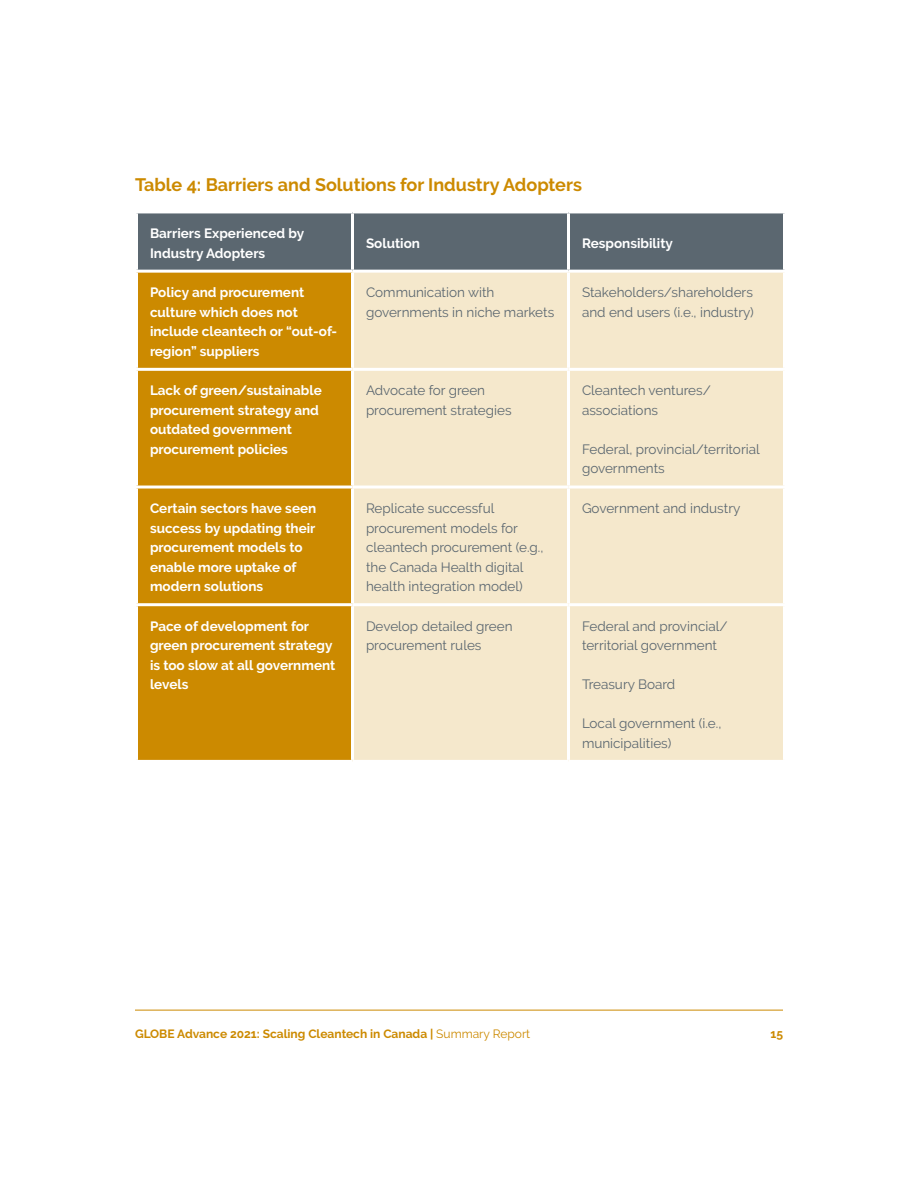
<style>
.page{position:relative;width:918px;height:1188px;background:#fff}
.page>*{position:absolute;margin:0;border:0;box-sizing:border-box;transform-origin:0 0}
.t1{font:700 18px "Raleway";color:#cc8a00}
.t2{font:13.5px/19.5px "Raleway";color:#5b6770}
.t3{font:700 13.5px/19.5px "Raleway";color:#fff}
.t4{font:700 12px "Raleway";color:#cc8a00}
.s1{font-weight:400}
</style>
<div class="page">
<hr style="left:135px;top:1010px;width:648px;height:1px;background:#cc8a00">
<div style="left:138px;top:213px;width:645px;height:57px;background:#5b6770"></div>
<div style="left:138px;top:273px;width:213px;height:487px;background:#cc8a00"></div>
<div style="left:354px;top:273px;width:429px;height:487px;background:#f5e8cc"></div>
<hr style="left:351px;top:213px;width:3px;height:57px;background:#fff">
<hr style="left:567px;top:213px;width:3px;height:57px;background:#fff">
<hr style="left:567px;top:273px;width:3px;height:95px;background:#fff">
<hr style="left:135px;top:368px;width:217px;height:3px;background:#fff">
<hr style="left:352px;top:368px;width:216px;height:3px;background:#fff">
<hr style="left:568px;top:368px;width:218px;height:3px;background:#fff">
<hr style="left:567px;top:371px;width:3px;height:115px;background:#fff">
<hr style="left:135px;top:486px;width:217px;height:3px;background:#fff">
<hr style="left:352px;top:486px;width:216px;height:3px;background:#fff">
<hr style="left:568px;top:486px;width:218px;height:3px;background:#fff">
<hr style="left:567px;top:489px;width:3px;height:114px;background:#fff">
<hr style="left:135px;top:603px;width:217px;height:3px;background:#fff">
<hr style="left:352px;top:603px;width:216px;height:3px;background:#fff">
<hr style="left:568px;top:603px;width:218px;height:3px;background:#fff">
<hr style="left:567px;top:606px;width:3px;height:154px;background:#fff">
<h1 class="t1" style="left:135px;top:174px;width:449px">Table 4: Barriers and Solutions for Industry Adopters</h1>
<p class="t3" style="left:150px;top:224px;width:156px">Barriers Experienced by<br>Industry Adopters</p>
<p class="t3" style="left:366px;top:233px;width:56px">Solution</p>
<p class="t3" style="left:582px;top:233px;width:92px">Responsibility</p>
<p class="t3" style="left:150px;top:283px;width:189px">Policy and procurement culture which does not include cleantech or “out-of&shy;region” suppliers</p>
<p class="t2" style="left:366px;top:283px;width:190px">Communication with governments in niche markets</p>
<p class="t2" style="left:582px;top:283px;width:173px">Stakeholders/shareholders and end users (i.e., industry)</p>
<p class="t3" style="left:150px;top:381px;width:173px">Lack of green/sustainable procurement strategy and outdated government procurement policies</p>
<p class="t2" style="left:366px;top:381px;width:147px">Advocate for green procurement strategies</p>
<p class="t2" style="left:582px;top:381px;width:130px">Cleantech ventures/ associations</p>
<p class="t2" style="left:582px;top:439px;width:179px">Federal, provincial/territorial governments</p>
<p class="t3" style="left:150px;top:499px;width:168px">Certain sectors have seen success by updating their procurement models to enable more uptake of modern solutions</p>
<p class="t2" style="left:366px;top:499px;width:179px">Replicate successful procurement models for cleantech procurement (e.g., the Canada Health digital health integration model)</p>
<p class="t2" style="left:582px;top:499px;width:160px">Government and industry</p>
<p class="t3" style="left:150px;top:616px;width:187px">Pace of development for green procurement strategy is too slow at all government levels</p>
<p class="t2" style="left:366px;top:616px;width:148px">Develop detailed green procurement rules</p>
<p class="t2" style="left:582px;top:616px;width:147px">Federal and provincial/ territorial government</p>
<p class="t2" style="left:582px;top:675px;width:95px">Treasury Board</p>
<p class="t2" style="left:582px;top:714px;width:141px">Local government (i.e., municipalities)</p>
<p class="t4" style="left:135px;top:1027px;width:397px">GLOBE Advance 2021: Scaling Cleantech in Canada | <span class="s1">Summary Report</span></p>
<p class="t4" style="left:770px;top:1027px;width:14px">15</p>
</div>
